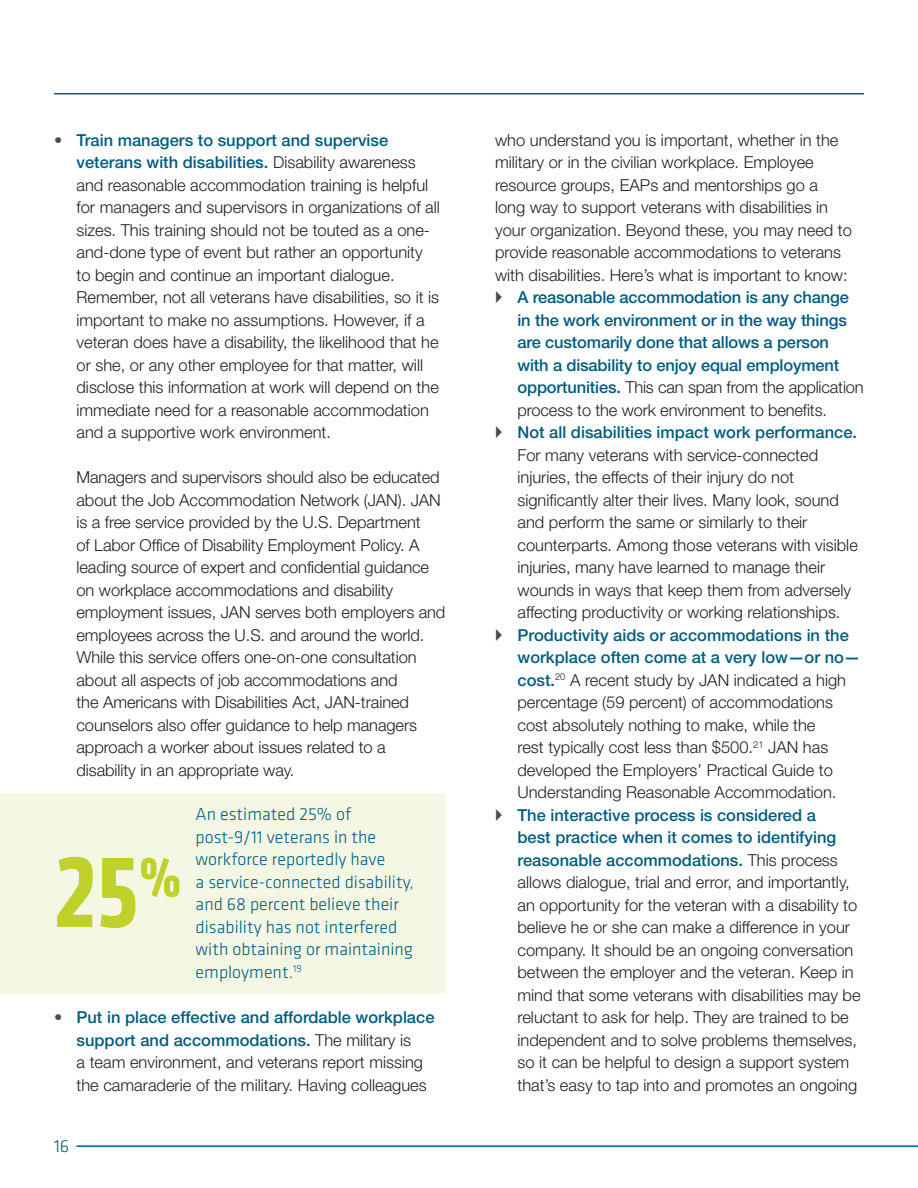
<style>
.page{position:relative;width:918px;height:1188px;background:#fff}
.page>*{position:absolute;margin:0;border:0;box-sizing:border-box;transform-origin:0 0}
.t1{font:700 condensed 103.5px "Klavika";color:#bfd22b}
.t2{font:300 18px/22.5px "Klavika";color:#005d7d}
.t3{font:300 16.5px/22.5px "Helvetica Neue LT Std";color:#231f20}
.t4{font:500 16.5px/22.5px "Helvetica Neue LT Std";letter-spacing:-.01em;color:#005d7d}
.s1{color:#474c55}
.s2{font-weight:500;color:#005d7d}
.s3{font-weight:300;color:#231f20}
</style>
<div class="page">
<hr style="left:76px;top:1145px;width:842px;height:2px;background:#005d7d">
<hr style="left:54px;top:93px;width:810px;height:1px;background:#005d7d">
<div style="left:0;top:793px;width:446px;height:200px;background:#f4f7e3"></div>
<p class="t3" style="left:77px;top:128px;width:365px;text-indent:-23px"><span class="s1">•</span> <span class="s2">Train managers to support and supervise veterans with disabilities.</span> Disability awareness and reasonable accommodation training is helpful for managers and supervisors in organizations of all sizes. This training should not be touted as a one&shy;and-done type of event but rather an opportunity to begin and continue an important dialogue.<br>Remember, not all veterans have disabilities, so it is important to make no assumptions. However, if a veteran does have a disability, the likelihood that he or she, or any other employee for that matter, will disclose this information at work will depend on the immediate need for a reasonable accommodation and a supportive work environment.</p>
<p class="t3" style="left:77px;top:466px;width:370px">Managers and supervisors should also be educated about the Job Accommodation Network (JAN). JAN is a free service provided by the U. S. Department<br>of Labor Office of Disability Employment Policy. A leading source of expert and confidential guidance on workplace accommodations and disability employment issues, JAN serves both employers and employees across the U. S. and around the world.<br>While this service offers one-on-one consultation about all aspects of job accommodations and<br>the Americans with Disabilities Act, JAN-trained counselors also offer guidance to help managers approach a worker about issues related to a disability in an appropriate way.</p>
<h1 class="t1" style="left:55px;top:825px;width:128px">25<sup>%</sup></h1>
<p class="t2" style="left:196px;top:803px;width:220px">An estimated 25% of post-9/11 veterans in the workforce reportedly have<br>a service-connected disability, and 68 percent believe their disability has not interfered with obtaining or maintaining employment.<sup>19</sup></p>
<p class="t3" style="left:77px;top:1006px;width:359px;text-indent:-23px"><span class="s1">•</span> <span class="s2">Put in place effective and affordable workplace support and accommodations.</span> The military is<br>a team environment, and veterans report missing the camaraderie of the military. Having colleagues</p>
<p class="t2" style="left:54px;top:1135px;width:17px">16</p>
<p class="t3" style="left:495px;top:128px;width:359px">who understand you is important, whether in the military or in the civilian workplace. Employee resource groups, EAPs and mentorships go a long way to support veterans with disabilities in your organization. Beyond these, you may need to provide reasonable accommodations to veterans with disabilities. Here’s what is important to know:</p>
<p class="t4" style="left:518px;top:286px;width:348px">A reasonable accommodation is any change in the work environment or in the way things are customarily done that allows a person with a disability to enjoy equal employment opportunities. <span class="s3">This can span from the application process to the work environment to benefits.</span></p>
<p class="t4" style="left:518px;top:421px;width:341px">Not all disabilities impact work performance.</p>
<p class="t3" style="left:518px;top:443px;width:342px">For many veterans with service-connected injuries, the effects of their injury do not significantly alter their lives. Many look, sound and perform the same or similarly to their counterparts. Among those veterans with visible injuries, many have learned to manage their wounds in ways that keep them from adversely affecting productivity or working relationships.</p>
<p class="t3" style="left:517px;top:623px;width:344px"><span class="s2">Productivity aids or accommodations in the workplace often come at a very low—or no— cost.</span><sup>20</sup> A recent study by JAN indicated a high percentage (59 percent) of accommodations cost absolutely nothing to make, while the<br>rest typically cost less than $500. <sup>21</sup> JAN has developed the Employers’ Practical Guide to Understanding Reasonable Accommodation.</p>
<p class="t3" style="left:518px;top:803px;width:345px"><span class="s2">The interactive process is considered a<br>best practice when it comes to identifying reasonable accommodations.</span> This process allows dialogue, trial and error, and importantly, an opportunity for the veteran with a disability to believe he or she can make a difference in your company. It should be an ongoing conversation between the employer and the veteran. Keep in mind that some veterans with disabilities may be reluctant to ask for help. They are trained to be independent and to solve problems themselves, so it can be helpful to design a support system that’s easy to tap into and promotes an ongoing</p>
</div>
